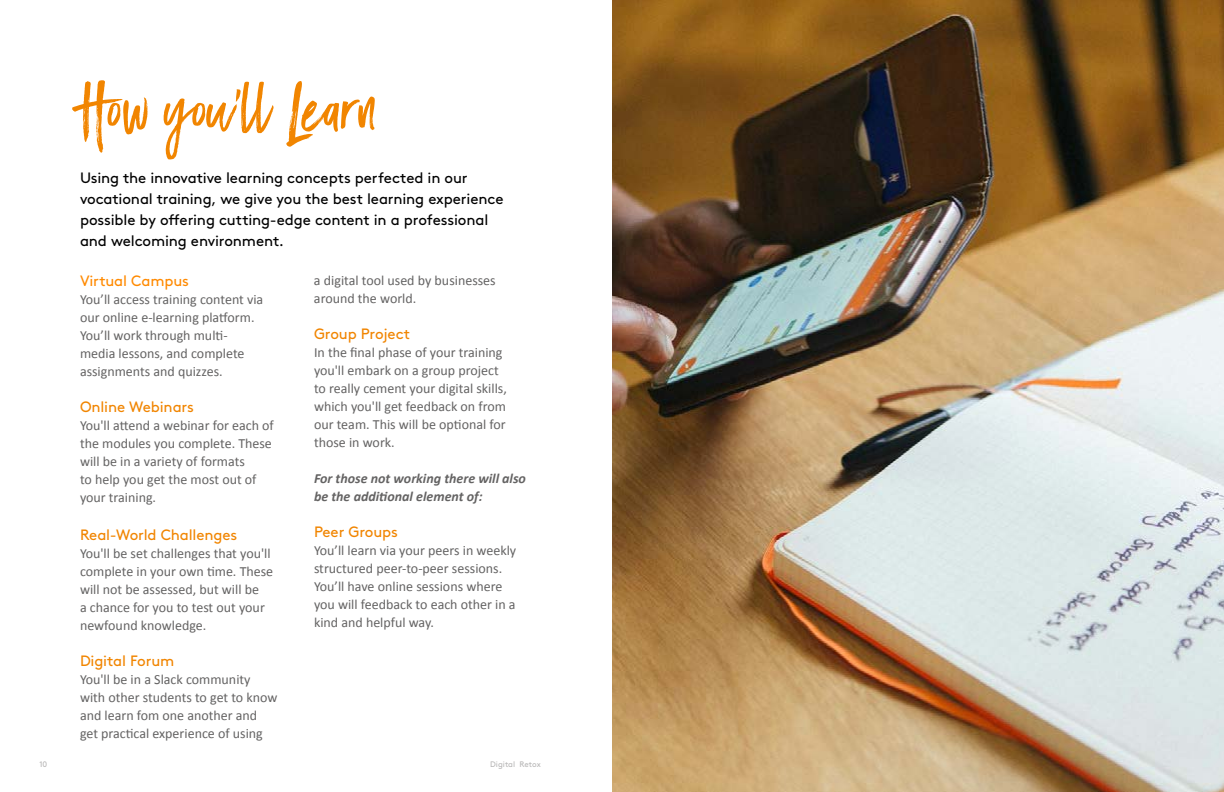
<style>
.page{position:relative;width:1224px;height:792px;background:#fff}
.page>*{position:absolute;margin:0;border:0;box-sizing:border-box;transform-origin:0 0}
.t1{font:62px "Black Diamond";color:#f18500}
.t2{font:15px/21px "Brown";letter-spacing:-.01em;color:#000}
.t3{font:15px "Brown";letter-spacing:-.01em;color:#f18500}
.t4{font:15px "Brown";letter-spacing:-.01em;color:#ff8a00}
.t5{font:14px/18px "Calibri";color:#646363}
.t6{font:italic 700 14px/18px "Calibri";color:#646363}
.t7{font:8px "Brown";color:#b8b7b7}
</style>
<div class="page">
<img style="left:612px;top:1px;width:612px;height:791px">
<h1 class="t1" style="left:80px;top:69px;width:301px">How you’ll Learn</h1>
<p class="t2" style="left:80px;top:166px;width:425px">Using the innovative learning concepts perfected in our vocational training, we give you the best learning experience possible by offering cutting-edge content in a professional and welcoming environment.</p>
<p class="t4" style="left:80px;top:269px;width:111px">Virtual Campus</p>
<p class="t5" style="left:80px;top:290px;width:185px">You’ll access training content via our online e-learning platform.<br>You’ll work through multi&shy;media lessons, and complete assignments and quizzes.</p>
<p class="t3" style="left:80px;top:395px;width:116px">Online Webinars</p>
<p class="t5" style="left:80px;top:416px;width:195px">You'll attend a webinar for each of the modules you complete. These will be in a variety of formats<br>to help you get the most out of your training.</p>
<p class="t3" style="left:80px;top:523px;width:159px">Real-World Challenges</p>
<p class="t5" style="left:80px;top:544px;width:195px">You'll be set challenges that you'll complete in your own time. These will not be assessed, but will be<br>a chance for you to test out your newfound knowledge.</p>
<p class="t3" style="left:80px;top:649px;width:96px">Digital Forum</p>
<p class="t5" style="left:80px;top:670px;width:199px">You'll be in a Slack community with other students to get to know and learn fom one another and get practical experience of using</p>
<p class="t5" style="left:314px;top:272px;width:183px">a digital tool used by businesses around the world.</p>
<p class="t3" style="left:314px;top:323px;width:98px">Group Project</p>
<p class="t5" style="left:314px;top:344px;width:194px">In the final phase of your training you'll embark on a group project to really cement your digital skills, which you'll get feedback on from our team. This will be optional for those in work.</p>
<p class="t6" style="left:314px;top:470px;width:213px">For those not working there will also be the additional element of:</p>
<p class="t3" style="left:314px;top:521px;width:86px">Peer Groups</p>
<p class="t5" style="left:314px;top:542px;width:204px">You’ll learn via your peers in weekly structured peer-to-peer sessions.<br>You’ll have online sessions where you will feedback to each other in a kind and helpful way.</p>
<p class="t7" style="left:39px;top:758px;width:9px">10</p>
<p class="t7" style="left:490px;top:758px;width:52px">Digital Retox</p>
</div>
